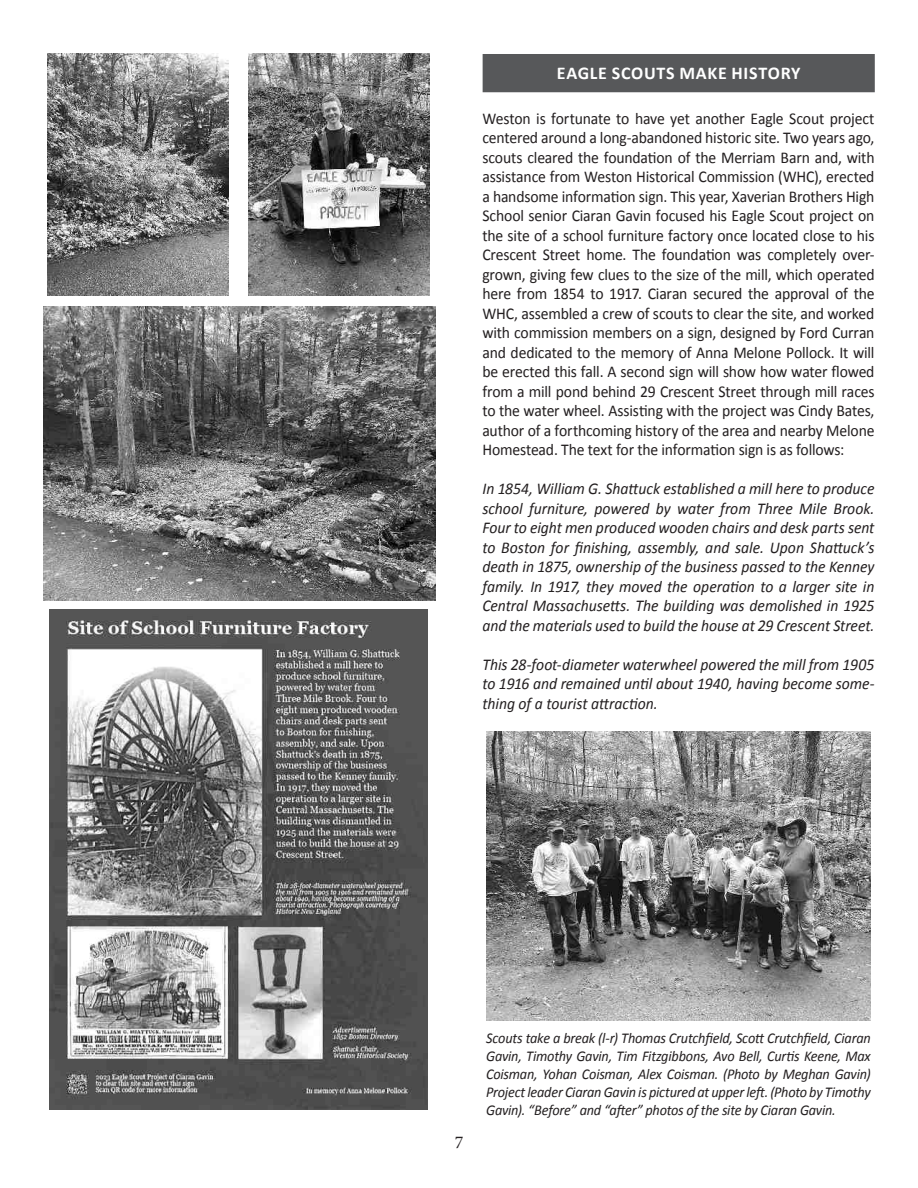
<style>
.page{position:relative;width:918px;height:1188px;background:#fff}
.page>*{position:absolute;margin:0;border:0;box-sizing:border-box;transform-origin:0 0}
.head1-with_box{font:700 18px "Calibri";letter-spacing:.04em;color:#fff}
.t1{font:18px "Minion Pro";color:#231f20}
.text{font:16.5px/19.5px "Calibri";letter-spacing:-.01em;color:#231f20;text-align:justify;scale:.95 1}
.text-2{font:italic 16.5px/19.5px "Calibri";letter-spacing:-.005em;color:#231f20;text-align:justify;scale:.95 1}
.t2{font:italic 15px/18px "Calibri";letter-spacing:-.015em;color:#231f20;text-align:justify;scale:.95 1}
</style>
<div class="page">
<img style="left:50px;top:609px;width:378px;height:501px">
<img style="left:47px;top:54px;width:182px;height:242px">
<img style="left:248px;top:54px;width:182px;height:242px">
<div style="left:483px;top:54px;width:392px;height:38px;background:#57585a"></div>
<img style="left:486px;top:732px;width:385px;height:288px">
<img style="left:43px;top:306px;width:392px;height:294px">
<p class="head1-with_box" style="left:557px;top:61px;width:245px">EAGLE SCOUTS MAKE HISTORY</p>
<p class="text" style="left:482px;top:108px;width:414px">Weston is fortunate to have yet another Eagle Scout project centered around a long-abandoned historic site. Two years ago, scouts cleared the foundation of the Merriam Barn and, with assistance from Weston Historical Commission (WHC), erected a handsome information sign. This year, Xaverian Brothers High School senior Ciaran Gavin focused his Eagle Scout project on the site of a school furniture factory once located close to his Crescent Street home. The foundation was completely over&shy;grown, giving few clues to the size of the mill, which operated here from 1854 to 1917. Ciaran secured the approval of the WHC, assembled a crew of scouts to clear the site, and worked with commission members on a sign, designed by Ford Curran and dedicated to the memory of Anna Melone Pollock. It will be erected this fall. A second sign will show how water flowed from a mill pond behind 29 Crescent Street through mill races to the water wheel. Assisting with the project was Cindy Bates, author of a forthcoming history of the area and nearby Melone Homestead. The text for the information sign is as follows:</p>
<p class="text-2" style="left:482px;top:478px;width:414px">In 1854, William G. Shattuck established a mill here to produce school furniture, powered by water from Three Mile Brook.<br>Four to eight men produced wooden chairs and desk parts sent to Boston for finishing, assembly, and sale. Upon Shattuck’s death in 1875, ownership of the business passed to the Kenney family. In 1917, they moved the operation to a larger site in Central Massachusetts. The building was demolished in 1925 and the materials used to build the house at 29 Crescent Street.</p>
<p class="text-2" style="left:482px;top:654px;width:414px">This 28-foot-diameter waterwheel powered the mill from 1905 to 1916 and remained until about 1940, having become some&shy;thing of a tourist attraction.</p>
<p class="t1" style="left:455px;top:1130px;width:10px">7</p>
<p class="t2" style="left:486px;top:1028px;width:406px">Scouts take a break (l-r) Thomas Crutchfield, Scott Crutchfield, Ciaran Gavin, Timothy Gavin, Tim Fitzgibbons, Avo Bell, Curtis Keene, Max Coisman, Yohan Coisman, Alex Coisman. (Photo by Meghan Gavin)<br>Project leader Ciaran Gavin is pictured at upper left. (Photo by Timothy Gavin). “Before” and “after” photos of the site by Ciaran Gavin.</p>
</div>
